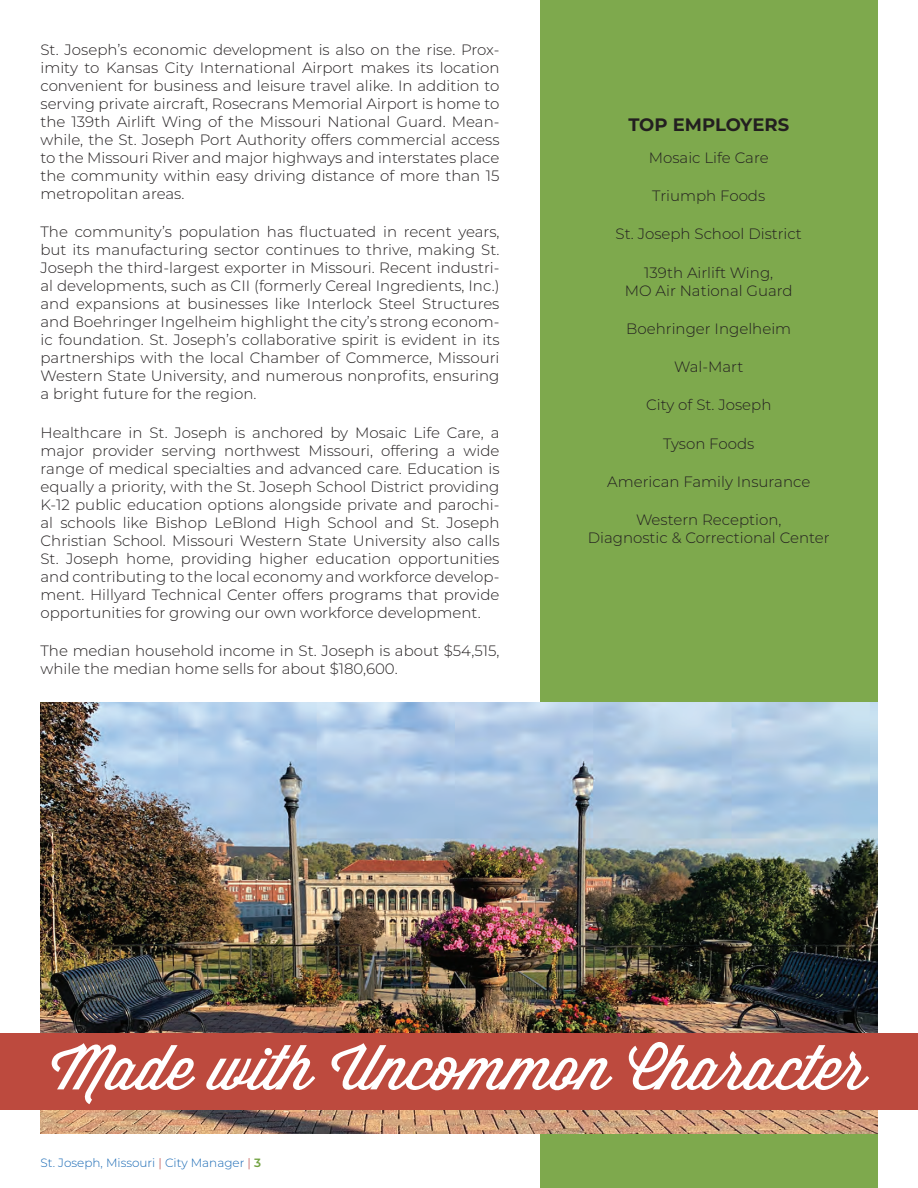
<style>
.page{position:relative;width:918px;height:1188px;background:#fff}
.page>*{position:absolute;margin:0;border:0;box-sizing:border-box;transform-origin:0 0}
.t1{font:61.5px "Wisdom Script";color:#fff}
.t2{font:700 18px "Montserrat";letter-spacing:-.005em;color:#231f20}
.t3{font:300 15px/18px "Montserrat";color:#231f20;text-align:justify}
.t4{font:300 12px "Montserrat";color:#1768b4}
.s1{color:#b73531}
.s2{font-weight:600;color:#71a240}
</style>
<div class="page">
<div style="left:540px;top:0;width:338px;height:1188px;background:#7ea94d"></div>
<img style="left:40px;top:702px;width:838px;height:432px">
<div style="left:0;top:1033px;width:918px;height:76px;background:#bd4a3e"></div>
<p class="t3" style="left:40px;top:40px;width:461px">St. Joseph’s economic development is also on the rise. Prox&shy;imity to Kansas City International Airport makes its location convenient for business and leisure travel alike. In addition to serving private aircraft, Rosecrans Memorial Airport is home to the 139th Airlift Wing of the Missouri National Guard. Mean&shy;while, the St. Joseph Port Authority offers commercial access to the Missouri River and major highways and interstates place the community within easy driving distance of more than 15 metropolitan areas.</p>
<p class="t3" style="left:40px;top:222px;width:461px">The community’s population has fluctuated in recent years, but its manufacturing sector continues to thrive, making St.<br>Joseph the third-largest exporter in Missouri. Recent industri&shy;al developments, such as CII (formerly Cereal Ingredients, Inc.) and expansions at businesses like Interlock Steel Structures and Boehringer Ingelheim highlight the city’s strong econom&shy;ic foundation. St. Joseph’s collaborative spirit is evident in its partnerships with the local Chamber of Commerce, Missouri Western State University, and numerous nonprofits, ensuring a bright future for the region.</p>
<p class="t3" style="left:40px;top:423px;width:461px">Healthcare in St. Joseph is anchored by Mosaic Life Care, a major provider serving northwest Missouri, offering a wide range of medical specialties and advanced care. Education is equally a priority, with the St. Joseph School District providing K-12 public education options alongside private and parochi&shy;al schools like Bishop LeBlond High School and St. Joseph Christian School. Missouri Western State University also calls St. Joseph home, providing higher education opportunities and contributing to the local economy and workforce develop&shy;ment. Hillyard Technical Center offers programs that provide opportunities for growing our own workforce development.</p>
<p class="t3" style="left:40px;top:641px;width:460px">The median household income in St. Joseph is about $54,515, while the median home sells for about $180,600.</p>
<p class="t2" style="left:628px;top:112px;width:162px">TOP EMPLOYERS</p>
<p class="t3" style="left:649px;top:148px;width:121px">Mosaic Life Care</p>
<p class="t3" style="left:652px;top:186px;width:115px">Triumph Foods</p>
<p class="t3" style="left:616px;top:225px;width:188px">St. Joseph School District</p>
<p class="t3" style="left:625px;top:263px;width:169px;text-align:center">139th Airlift Wing,<br>MO Air National Guard</p>
<p class="t3" style="left:626px;top:319px;width:166px">Boehringer Ingelheim</p>
<p class="t3" style="left:674px;top:357px;width:71px">Wal-Mart</p>
<p class="t3" style="left:646px;top:396px;width:127px">City of St. Joseph</p>
<p class="t3" style="left:663px;top:434px;width:93px">Tyson Foods</p>
<p class="t3" style="left:607px;top:472px;width:205px">American Family Insurance</p>
<p class="t3" style="left:588px;top:510px;width:243px;text-align:center">Western Reception,<br>Diagnostic &amp; Correctional Center</p>
<h1 class="t1" style="left:51px;top:1020px;width:817px">Made with Uncommon Character</h1>
<p class="t4" style="left:40px;top:1154px;width:222px">St. Joseph, Missouri <span class="s1">|</span> City Manager <span class="s1">|</span> <span class="s2">3</span></p>
</div>
